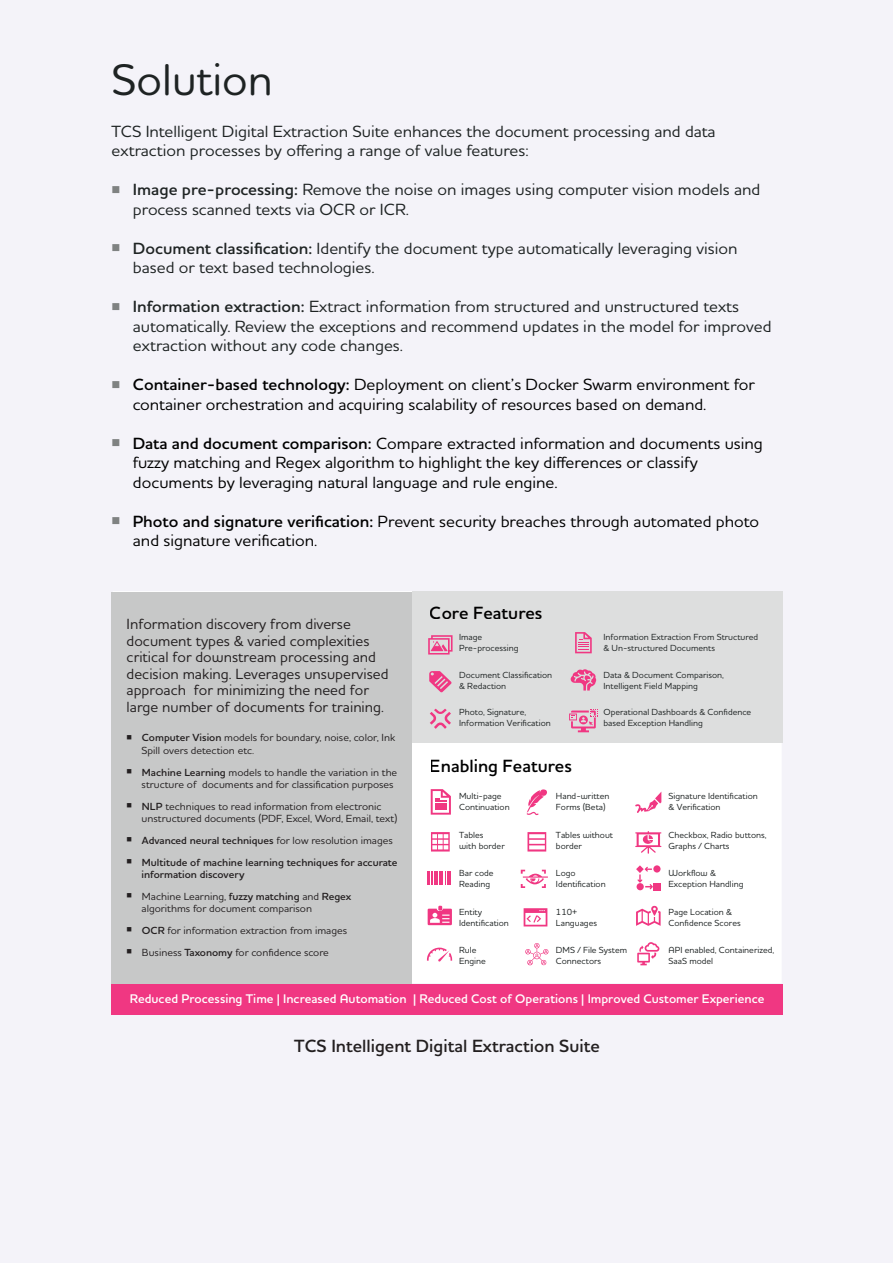
<style>
.page{position:relative;width:893px;height:1263px;background:#f4f3f9}
.page>*{position:absolute;margin:0;border:0;box-sizing:border-box;transform-origin:0 0}
.t1{font:500 45px "Houschka Rounded";color:#1e2323}
.t2{font:600 18px "Houschka Pro";color:#231f20}
.t3{font:600 18px "Houschka Pro";color:#000}
.t4{font:500 16.5px/19.5px "Houschka Pro";color:#1e2323}
.t5{font:500 16.5px/19.5px "Houschka Pro";color:#000}
.t6{font:500 15px/16.5px "Houschka Pro";color:#231f20}
.t7{font:600 12.75px "Houschka Pro";color:#fff}
.t8{font:500 10.5px/12.6px "Houschka Pro";color:#231f20}
.t9{font:600 10.5px/12.6px "Houschka Pro";color:#231f20}
.t10{font:500 9px/10.8px "Houschka Pro";color:#1e2323}
.s1{color:#7f8282}
.s2{font-weight:600}
.s3{font-weight:500}
</style>
<div class="page">
<div style="left:110px;top:588px;width:675px;height:398px;background:#fff;border:3px solid #f4f3f9"></div>
<div style="left:111px;top:592px;width:301px;height:391px;background:#c7c8c8"></div>
<div style="left:412px;top:592px;width:370px;height:151px;background:#dddede"></div>
<svg style="left:428px;top:635px;width:25px;height:19px"></svg>
<svg style="left:429px;top:671px;width:23px;height:21px"></svg>
<svg style="left:575px;top:632px;width:17px;height:21px"></svg>
<svg style="left:571px;top:669px;width:25px;height:21px"></svg>
<svg style="left:430px;top:709px;width:21px;height:20px"></svg>
<svg style="left:569px;top:709px;width:29px;height:23px"></svg>
<svg style="left:431px;top:789px;width:20px;height:26px"></svg>
<svg style="left:527px;top:789px;width:20px;height:26px"></svg>
<svg style="left:635px;top:792px;width:26px;height:21px"></svg>
<svg style="left:431px;top:832px;width:19px;height:19px"></svg>
<svg style="left:527px;top:832px;width:19px;height:19px"></svg>
<svg style="left:635px;top:831px;width:26px;height:23px"></svg>
<svg style="left:427px;top:871px;width:24px;height:13px"></svg>
<svg style="left:428px;top:906px;width:24px;height:19px"></svg>
<svg style="left:427px;top:948px;width:25px;height:14px"></svg>
<svg style="left:525px;top:943px;width:23px;height:23px"></svg>
<svg style="left:637px;top:942px;width:22px;height:23px"></svg>
<svg style="left:636px;top:905px;width:25px;height:21px"></svg>
<div style="left:637px;top:883px;width:7px;height:7px;background:#f03782;border-radius:50%"></div>
<div style="left:653px;top:865px;width:7px;height:7px;background:#f03782;border-radius:50%"></div>
<div style="left:653px;top:883px;width:7px;height:7px;background:#f03782"></div>
<svg style="left:636px;top:865px;width:17px;height:24px"></svg>
<svg style="left:521px;top:870px;width:27px;height:18px"></svg>
<svg style="left:524px;top:908px;width:23px;height:18px"></svg>
<div style="left:111px;top:984px;width:672px;height:30px;background:#f03782"></div>
<h1 class="t1" style="left:112px;top:50px;width:163px">Solution</h1>
<h3 class="t4" style="left:112px;top:121px;width:606px">TCS Intelligent Digital Extraction Suite enhances the document processing and data extraction processes by offering a range of value features:</h3>
<h3 class="t4" style="left:133px;top:179px;width:629px;text-indent:-21px"><span class="s1">■</span> <span class="s2">Image pre-processing:</span> Remove the noise on images using computer vision models and process scanned texts via OCR or ICR.</h3>
<h3 class="t4" style="left:133px;top:238px;width:606px;text-indent:-21px"><span class="s1">■</span> <span class="s2">Document classification:</span> Identify the document type automatically leveraging vision based or text based technologies.</h3>
<h3 class="t4" style="left:133px;top:296px;width:640px;text-indent:-21px"><span class="s1">■</span> <span class="s2">Information extraction:</span> Extract information from structured and unstructured texts automatically. Review the exceptions and recommend updates in the model for improved extraction without any code changes.</h3>
<h3 class="t5" style="left:133px;top:374px;width:623px;text-indent:-21px"><span class="s1">■</span> <span class="s2">Container-based technology:</span> Deployment on client’s Docker Swarm environment for container orchestration and acquiring scalability of resources based on demand.</h3>
<h3 class="t5" style="left:133px;top:433px;width:632px;text-indent:-21px"><span class="s1">■</span> <span class="s2">Data and document comparison:</span> Compare extracted information and documents using fuzzy matching and Regex algorithm to highlight the key differences or classify documents by leveraging natural language and rule engine.</h3>
<h3 class="t5" style="left:133px;top:511px;width:628px;text-indent:-21px"><span class="s1">■</span> <span class="s2">Photo and signature verification:</span> Prevent security breaches through automated photo and signature verification.</h3>
<h3 class="t6" style="left:127px;top:615px;width:263px">Information discovery from diverse document types &amp; varied complexities critical for downstream processing and decision making. Leverages unsupervised approach for minimizing the need for large number of documents for training.</h3>
<p class="t8" style="left:142px;top:731px;width:255px;text-indent:-15px">■ <span class="s2">Computer Vision</span> models for boundary, noise, color, Ink<br>Spill overs detection etc.</p>
<p class="t8" style="left:142px;top:765px;width:257px;text-indent:-15px">■ <span class="s2">Machine Learning</span> models to handle the variation in the structure of documents and for classification purposes</p>
<p class="t8" style="left:142px;top:800px;width:257px;text-indent:-15px">■ <span class="s2">NLP</span> techniques to read information from electronic unstructured documents (PDF, Excel, Word, Email, text)</p>
<p class="t9" style="left:127px;top:834px;width:268px">■ Advanced neural techniques <span class="s3">for low resolution images</span></p>
<p class="t9" style="left:142px;top:856px;width:257px;text-indent:-15px">■ Multitude of machine learning techniques for accurate information discovery</p>
<p class="t8" style="left:142px;top:890px;width:211px;text-indent:-15px">■ Machine Learning, <span class="s2">fuzzy matching</span> and <span class="s2">Regex </span>algorithms for document comparison</p>
<p class="t8" style="left:127px;top:924px;width:222px">■ <span class="s2">OCR</span> for information extraction from images</p>
<p class="t8" style="left:127px;top:945px;width:204px">■ Business <span class="s2">Taxonomy</span> for confidence score</p>
<h2 class="t3" style="left:430px;top:601px;width:114px">Core Features</h2>
<p class="t10" style="left:459px;top:632px;width:61px">Image<br>Pre-processing</p>
<p class="t10" style="left:459px;top:670px;width:95px">Document Classification &amp; Redaction</p>
<p class="t10" style="left:459px;top:706px;width:93px">Photo, Signature,<br>Information Verification</p>
<h2 class="t3" style="left:430px;top:755px;width:144px">Enabling Features</h2>
<p class="t10" style="left:603px;top:632px;width:156px">Information Extraction From Structured &amp; Un-structured Documents</p>
<p class="t10" style="left:603px;top:670px;width:122px">Data &amp; Document Comparison,<br>Intelligent Field Mapping</p>
<p class="t10" style="left:603px;top:706px;width:149px">Operational Dashboards &amp; Confidence based Exception Handling</p>
<p class="t10" style="left:459px;top:791px;width:52px">Multi-page<br>Continuation</p>
<p class="t10" style="left:459px;top:829px;width:47px">Tables<br>with border</p>
<p class="t10" style="left:556px;top:791px;width:55px">Hand-written<br>Forms (Beta)</p>
<p class="t10" style="left:556px;top:829px;width:59px">Tables without border</p>
<p class="t10" style="left:668px;top:791px;width:91px">Signature Identification &amp; Verification</p>
<p class="t10" style="left:668px;top:829px;width:100px">Checkbox, Radio buttons,<br>Graphs / Charts</p>
<p class="t10" style="left:459px;top:867px;width:36px">Bar code<br>Reading</p>
<p class="t10" style="left:556px;top:867px;width:51px">Logo<br>Identification</p>
<p class="t10" style="left:668px;top:867px;width:76px">Workflow &amp;<br>Exception Handling</p>
<p class="t10" style="left:459px;top:906px;width:51px">Entity<br>Identification</p>
<p class="t10" style="left:556px;top:906px;width:43px">110+<br>Languages</p>
<p class="t10" style="left:668px;top:906px;width:74px">Page Location &amp;<br>Confidence Scores</p>
<p class="t10" style="left:459px;top:944px;width:28px">Rule<br>Engine</p>
<p class="t10" style="left:556px;top:944px;width:73px">DMS / File System<br>Connectors</p>
<p class="t10" style="left:668px;top:944px;width:107px">API enabled, Containerized,<br>SaaS model</p>
<h3 class="t7" style="left:130px;top:991px;width:636px">Reduced Processing Time | Increased Automation | Reduced Cost of Operations | Improved Customer Experience</h3>
<h2 class="t2" style="left:294px;top:1034px;width:307px">TCS Intelligent Digital Extraction Suite</h2>
</div>
